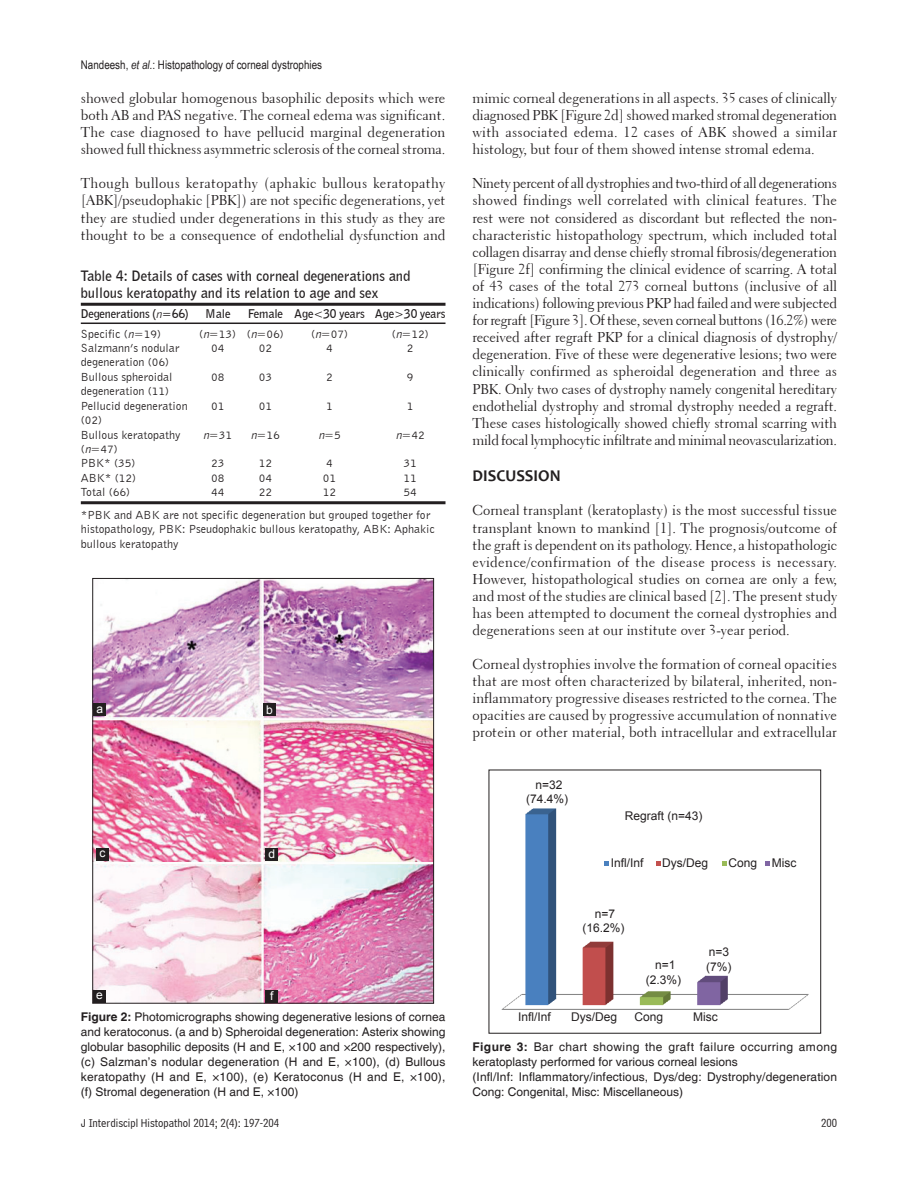
<style>
.page{position:relative;width:918px;height:1188px;background:#fff}
.page>*{position:absolute;margin:0;border:0;box-sizing:border-box;transform-origin:0 0}
.t1{font:700 16.5px "Candara";color:#231f20}
.t2{font:14.25px/17.1px "Transitional 521 BT Roman A";letter-spacing:-.005em;color:#231f20;text-align:justify}
.t3{font:700 14.25px/17.1px "Bell Gothic BT";color:#231f20}
.t4{font:12px/15px "Helvetica";letter-spacing:.01em;color:#231f20}
.t5{font:12px/14.4px "Bell Gothic BT";color:#231f20}
.t6{font:12px/14.4px "Arial";color:#231f20;text-align:center}
.t7{font:700 12px "Bell Gothic BT";letter-spacing:-.005em;color:#231f20}
.t8{font:12px "Arial Narrow";color:#231f20}
.t9{font:12px "Bell Centennial BT Address";color:#231f20}
.t10{font:12px "Arial";color:#fff}
.s1{font-style:italic}
.s2{font-weight:400;font-style:italic}
.s3{font-weight:700}
</style>
<div class="page">
<img style="left:501px;top:808px;width:308px;height:202px">
<svg style="left:605px;top:862px;width:4px;height:4px"></svg>
<svg style="left:656px;top:862px;width:4px;height:4px"></svg>
<svg style="left:722px;top:862px;width:5px;height:4px"></svg>
<svg style="left:766px;top:862px;width:4px;height:4px"></svg>
<hr style="left:81px;top:501px;width:294px;height:3px;background:#231f20">
<hr style="left:375px;top:501px;width:71px;height:3px;background:#231f20">
<hr style="left:81px;top:323px;width:294px;height:1px;background:#231f20">
<hr style="left:375px;top:323px;width:71px;height:1px;background:#231f20">
<hr style="left:81px;top:303px;width:294px;height:3px;background:#231f20">
<hr style="left:375px;top:303px;width:71px;height:3px;background:#231f20">
<img style="left:92px;top:578px;width:342px;height:426px">
<div style="left:266px;top:848px;width:12px;height:13px;background:#231f20"></div>
<div style="left:96px;top:848px;width:13px;height:13px;background:#231f20"></div>
<div style="left:263px;top:703px;width:13px;height:13px;background:#231f20"></div>
<div style="left:266px;top:990px;width:12px;height:12px;background:#231f20"></div>
<div style="left:94px;top:703px;width:12px;height:13px;background:#231f20"></div>
<div style="left:93px;top:990px;width:13px;height:12px;background:#231f20"></div>
<p class="t8" style="left:81px;top:58px;width:243px">Nandeesh, <span class="s1">et al.</span>: Histopathology of corneal dystrophies</p>
<p class="t2" style="left:81px;top:89px;width:366px">showed globular homogenous basophilic deposits which were both AB and PAS negative. The corneal edema was significant.<br>The case diagnosed to have pellucid marginal degeneration showed full thickness asymmetric sclerosis of the corneal stroma.</p>
<p class="t2" style="left:81px;top:175px;width:366px">Though bullous keratopathy (aphakic bullous keratopathy [ABK]/pseudophakic [PBK]) are not specific degenerations, yet they are studied under degenerations in this study as they are thought to be a consequence of endothelial dysfunction and</p>
<p class="t3" style="left:81px;top:267px;width:331px">Table 4: Details of cases with corneal degenerations and bullous keratopathy and its relation to age and sex</p>
<p class="t7" style="left:81px;top:306px;width:110px">Degenerations (<span class="s2">n</span>=66)</p>
<p class="t7" style="left:205px;top:306px;width:27px">Male</p>
<p class="t7" style="left:248px;top:306px;width:199px">Female Age&lt;30 years Age&gt;30 years</p>
<p class="t5" style="left:81px;top:326px;width:82px">Specific (<span class="s1">n</span>=19)</p>
<p class="t5" style="left:199px;top:326px;width:86px">(<span class="s1">n</span>=13) (<span class="s1">n</span>=06)</p>
<p class="t5" style="left:311px;top:326px;width:39px">(<span class="s1">n</span>=07)</p>
<p class="t5" style="left:392px;top:326px;width:39px">(<span class="s1">n</span>=12)</p>
<p class="t5" style="left:81px;top:341px;width:100px">Salzmann’s nodular degeneration (06)</p>
<p class="t5" style="left:211px;top:341px;width:15px">04</p>
<p class="t5" style="left:259px;top:341px;width:15px">02</p>
<p class="t5" style="left:326px;top:341px;width:8px">4</p>
<p class="t5" style="left:407px;top:341px;width:8px">2</p>
<p class="t5" style="left:81px;top:369px;width:93px">Bullous spheroidal degeneration (11)</p>
<p class="t5" style="left:211px;top:369px;width:15px">08</p>
<p class="t5" style="left:259px;top:369px;width:15px">03</p>
<p class="t5" style="left:326px;top:369px;width:8px">2</p>
<p class="t5" style="left:407px;top:369px;width:8px">9</p>
<p class="t5" style="left:81px;top:398px;width:108px">Pellucid degeneration (02)</p>
<p class="t5" style="left:211px;top:398px;width:15px">01</p>
<p class="t5" style="left:259px;top:398px;width:15px">01</p>
<p class="t5" style="left:326px;top:398px;width:8px">1</p>
<p class="t5" style="left:407px;top:398px;width:8px">1</p>
<p class="t5" style="left:81px;top:427px;width:101px">Bullous keratopathy (<span class="s1">n</span>=47)</p>
<p class="t5" style="left:203px;top:427px;width:31px"><span class="s1">n</span>=31</p>
<p class="t5" style="left:251px;top:427px;width:31px"><span class="s1">n</span>=16</p>
<p class="t5" style="left:318px;top:427px;width:24px"><span class="s1">n</span>=5</p>
<p class="t5" style="left:396px;top:427px;width:31px"><span class="s1">n</span>=42</p>
<p class="t5" style="left:81px;top:456px;width:56px">PBK* (35)</p>
<p class="t5" style="left:211px;top:456px;width:15px">23</p>
<p class="t5" style="left:259px;top:456px;width:15px">12</p>
<p class="t5" style="left:326px;top:456px;width:8px">4</p>
<p class="t5" style="left:404px;top:456px;width:15px">31</p>
<p class="t5" style="left:81px;top:470px;width:57px">ABK* (12)</p>
<p class="t5" style="left:211px;top:470px;width:15px">08</p>
<p class="t5" style="left:259px;top:470px;width:15px">04</p>
<p class="t5" style="left:323px;top:470px;width:15px">01</p>
<p class="t5" style="left:404px;top:470px;width:15px">11</p>
<p class="t5" style="left:81px;top:485px;width:51px">Total (66)</p>
<p class="t5" style="left:211px;top:485px;width:15px">44</p>
<p class="t5" style="left:259px;top:485px;width:15px">22</p>
<p class="t5" style="left:323px;top:485px;width:15px">12</p>
<p class="t5" style="left:81px;top:480px;width:351px;line-height:22.8px;text-indent:323px">54 *PBK and ABK are not specific degeneration but grouped together for</p>
<p class="t5" style="left:81px;top:522px;width:355px">histopathology, PBK: Pseudophakic bullous keratopathy, ABK: Aphakic bullous keratopathy</p>
<p class="t10" style="left:97px;top:702px;width:8px">a</p>
<p class="t10" style="left:266px;top:703px;width:8px">b</p>
<p class="t10" style="left:99px;top:847px;width:7px">c</p>
<p class="t10" style="left:269px;top:848px;width:8px">d</p>
<p class="t10" style="left:96px;top:988px;width:8px">e</p>
<p class="t10" style="left:270px;top:989px;width:5px">f</p>
<p class="t4" style="left:81px;top:1009px;width:366px;text-align:justify"><span class="s3">Figure 2:</span> Photomicrographs showing degenerative lesions of cornea and keratoconus. (a and b) Spheroidal degeneration: Asterix showing globular basophilic deposits (H and E, ×100 and ×200 respectively), (c) Salzman’s nodular degeneration (H and E, ×100), (d) Bullous keratopathy (H and E, ×100), (e) Keratoconus (H and E, ×100), (f) Stromal degeneration (H and E, ×100)</p>
<p class="t2" style="left:473px;top:89px;width:366px">mimic corneal degenerations in all aspects. 35 cases of clinically diagnosed PBK [Figure 2d] showed marked stromal degeneration with associated edema. 12 cases of ABK showed a similar histology, but four of them showed intense stromal edema.</p>
<p class="t2" style="left:473px;top:175px;width:366px">Ninety percent of all dystrophies and two-third of all degenerations showed findings well correlated with clinical features. The rest were not considered as discordant but reflected the non&shy;characteristic histopathology spectrum, which included total collagen disarray and dense chiefly stromal fibrosis/degeneration [Figure 2f] confirming the clinical evidence of scarring. A total of 43 cases of the total 273 corneal buttons (inclusive of all indications) following previous PKP had failed and were subjected for regraft [Figure 3]. Of these, seven corneal buttons (16.2%) were received after regraft PKP for a clinical diagnosis of dystrophy/ degeneration. Five of these were degenerative lesions; two were clinically confirmed as spheroidal degeneration and three as PBK. Only two cases of dystrophy namely congenital hereditary endothelial dystrophy and stromal dystrophy needed a regraft.<br>These cases histologically showed chiefly stromal scarring with mild focal lymphocytic infiltrate and minimal neovascularization.</p>
<p class="t1" style="left:472px;top:469px;width:90px">DISCUSSION</p>
<p class="t2" style="left:472px;top:502px;width:366px">Corneal transplant (keratoplasty) is the most successful tissue transplant known to mankind [1]. The prognosis/outcome of the graft is dependent on its pathology. Hence, a histopathologic evidence/confirmation of the disease process is necessary.<br>However, histopathological studies on cornea are only a few, and most of the studies are clinical based [2]. The present study has been attempted to document the corneal dystrophies and degenerations seen at our institute over 3-year period.</p>
<p class="t2" style="left:472px;top:655px;width:366px">Corneal dystrophies involve the formation of corneal opacities that are most often characterized by bilateral, inherited, non&shy;inflammatory progressive diseases restricted to the cornea. The opacities are caused by progressive accumulation of nonnative protein or other material, both intracellular and extracellular</p>
<p class="t6" style="left:526px;top:777px;width:44px">n=32 (74.4%)</p>
<p class="t6" style="left:625px;top:808px;width:79px">Regraft (n=43)</p>
<p class="t6" style="left:611px;top:855px;width:34px">Infl/Inf</p>
<p class="t6" style="left:662px;top:855px;width:48px">Dys/Deg</p>
<p class="t6" style="left:728px;top:855px;width:70px">Cong Misc</p>
<p class="t6" style="left:582px;top:906px;width:44px">n=7 (16.2%)</p>
<p class="t6" style="left:646px;top:958px;width:37px">n=1 (2.3%)</p>
<p class="t6" style="left:706px;top:945px;width:27px;text-align:left">n=3 (7%)</p>
<p class="t6" style="left:518px;top:1010px;width:34px">Infl/Inf</p>
<p class="t6" style="left:571px;top:1010px;width:48px">Dys/Deg</p>
<p class="t6" style="left:634px;top:1010px;width:30px">Cong</p>
<p class="t6" style="left:693px;top:1010px;width:26px">Misc</p>
<p class="t4" style="left:472px;top:1039px;width:366px"><span class="s3">Figure 3:</span> Bar chart showing the graft failure occurring among keratoplasty performed for various corneal lesions<br>(Infl/Inf: Inflammatory/infectious, Dys/deg: Dystrophy/degeneration Cong: Congenital, Misc: Miscellaneous)</p>
<p class="t9" style="left:81px;top:1116px;width:200px">J Interdiscipl Histopathol 2014; 2(4): 197-204</p>
<p class="t9" style="left:821px;top:1116px;width:17px">200</p>
</div>
